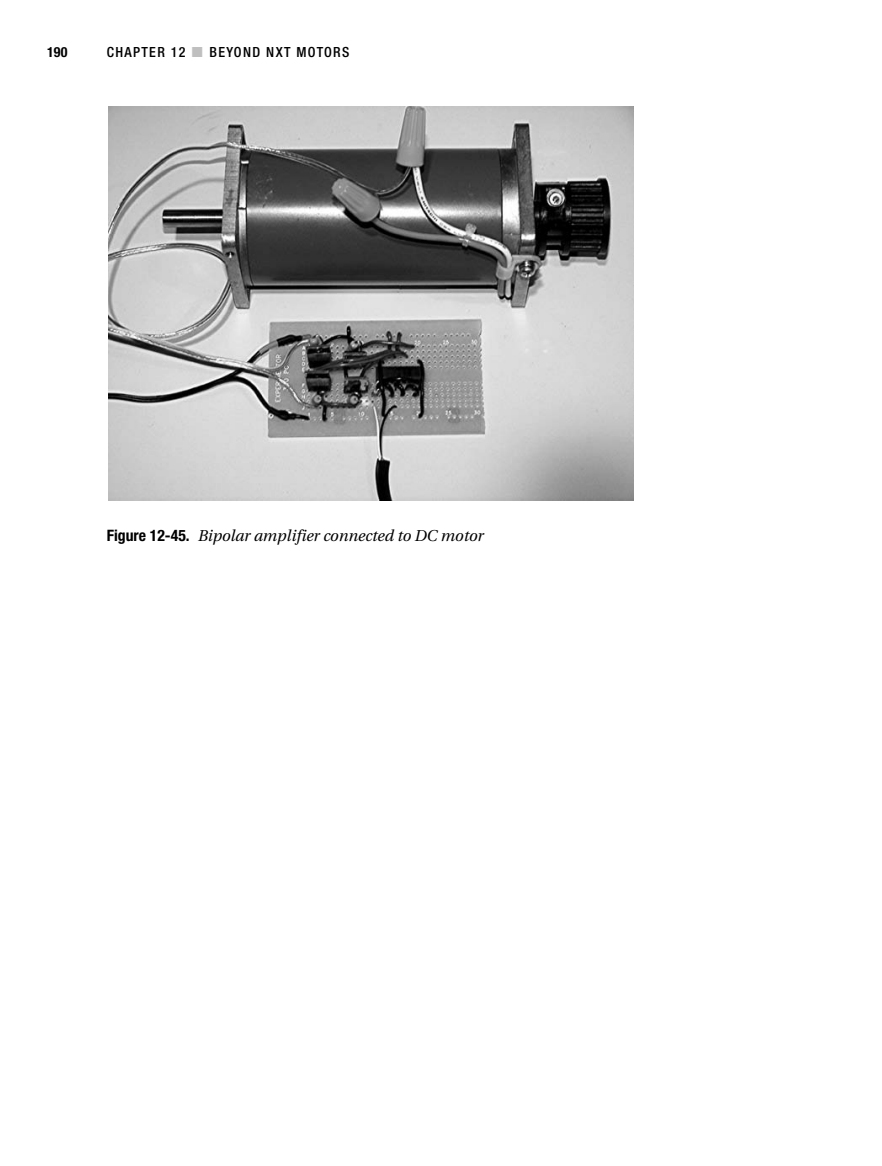
<style>
.page{position:relative;width:882px;height:1166px;background:#fff}
.page>*{position:absolute;margin:0;border:0;box-sizing:border-box;transform-origin:0 0}
.t1{font:italic 15.75px "Utopia";color:#000}
.t2{font:500 condensed 14px "Helvetica Neue";letter-spacing:.095em;color:#000}
.t3{font:700 condensed 14px "Helvetica Neue";color:#000}
.s1{color:#bfbfbf}
.s2{font-family:"Helvetica Neue";font-weight:700;font-style:normal;font-stretch:condensed}
</style>
<div class="page">
<svg style="left:108px;top:106px;width:526px;height:395px;background:#9f9f9f"></svg>
<p class="t3" style="left:47px;top:47px;width:22px">190</p>
<p class="t2" style="left:107px;top:47px;width:244px">CHAPTER 12 <span class="s1">■</span> BEYOND NXT MOTORS</p>
<p class="t1" style="left:107px;top:529px;width:379px"><span class="s2">Figure 12-45.</span> Bipolar amplifier connected to DC motor</p>
</div>
